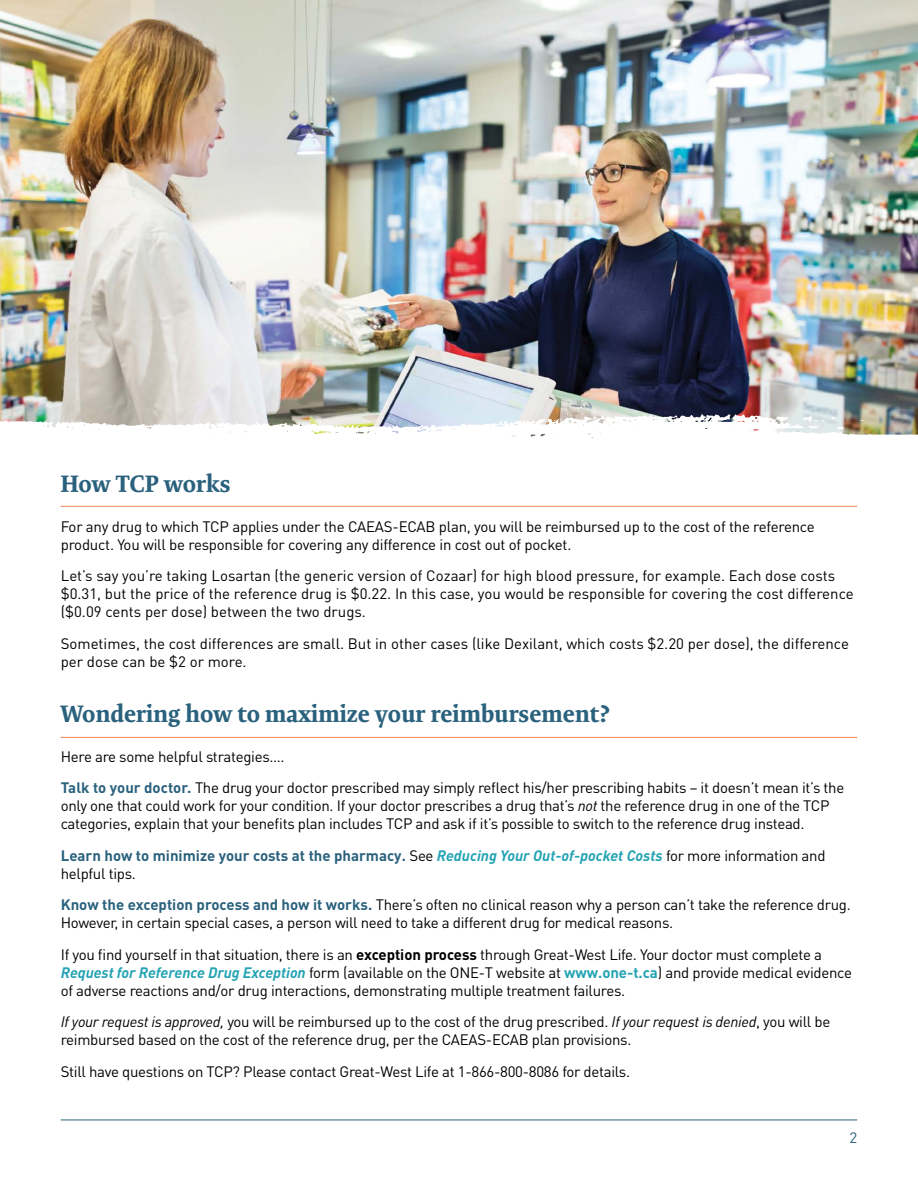
<style>
.page{position:relative;width:918px;height:1188px;background:#fff}
.page>*{position:absolute;margin:0;border:0;box-sizing:border-box;transform-origin:0 0}
.t1{font:700 24px "Expo Serif Pro";color:#2a617d}
.t2{font:15px/18px "DINOT";letter-spacing:-.02em;color:#000}
.t3{font:15px/18px "DINOT";color:#000}
.t4{font:700 15px/18px "DINOT";color:#2a617d}
.t5{font:15px "DINOT";color:#2a617d}
.s1{font-weight:700;color:#2a617d}
.s2{font-style:italic}
.s3{font-weight:400;color:#000}
.s4{font-style:italic;color:#23a3b3}
.s5{font-weight:700}
.s6{font-weight:700;font-style:italic;color:#23a3b3}
.s7{font-weight:700;color:#23a3b3}
</style>
<div class="page">
<img style="left:0;top:0;width:918px;height:403px">
<img style="left:0;top:403px;width:918px;height:36px">
<svg style="left:837px;top:426px;width:7px;height:4px"></svg>
<svg style="left:554px;top:419px;width:8px;height:2px"></svg>
<svg style="left:831px;top:416px;width:7px;height:4px"></svg>
<svg style="left:803px;top:416px;width:21px;height:13px"></svg>
<hr style="left:61px;top:506px;width:796px;height:1px;background:#f28651">
<hr style="left:61px;top:737px;width:796px;height:1px;background:#f28651">
<hr style="left:61px;top:1120px;width:796px;height:1px;background:#2a617d">
<p class="t1" style="left:61px;top:469px;width:171px">How TCP works</p>
<p class="t2" style="left:61px;top:517px;width:756px">For any drug to which TCP applies under the CAEAS-ECAB plan, you will be reimbursed up to the cost of the reference product. You will be responsible for covering any difference in cost out of pocket.</p>
<p class="t3" style="left:61px;top:566px;width:794px">Let’s say you’re taking Losartan (the generic version of Cozaar) for high blood pressure, for example. Each dose costs $0.31, but the price of the reference drug is $0.22. In this case, you would be responsible for covering the cost difference ($0.09 cents per dose) between the two drugs.</p>
<p class="t3" style="left:61px;top:634px;width:790px">Sometimes, the cost differences are small. But in other cases (like Dexilant, which costs $2.20 per dose), the difference per dose can be $2 or more.</p>
<p class="t1" style="left:61px;top:699px;width:551px">Wondering how to maximize your reimbursement?</p>
<p class="t2" style="left:61px;top:747px;width:225px">Here are some helpful strategies….</p>
<p class="t2" style="left:61px;top:778px;width:785px"><span class="s1">Talk to your doctor.</span> The drug your doctor prescribed may simply reflect his/her prescribing habits – it doesn’t mean it’s the only one that could work for your condition. If your doctor prescribes a drug that’s <span class="s2">not</span> the reference drug in one of the TCP categories, explain that your benefits plan includes TCP and ask if it’s possible to switch to the reference drug instead.</p>
<p class="t4" style="left:61px;top:846px;width:766px">Learn how to minimize your costs at the pharmacy. <span class="s3">See</span> <span class="s4">Reducing Your Out-of-pocket Costs</span> <span class="s3">for more information and helpful tips.</span></p>
<p class="t2" style="left:61px;top:895px;width:791px"><span class="s1">Know the exception process and how it works.</span> There’s often no clinical reason why a person can’t take the reference drug.<br>However, in certain special cases, a person will need to take a different drug for medical reasons.</p>
<p class="t2" style="left:61px;top:945px;width:793px">If you find yourself in that situation, there is an <span class="s5">exception process</span> through Great-West Life. Your doctor must complete a<br><span class="s6">Request for Reference Drug Exception</span> form (available on the ONE-T website at <span class="s7">www.one-t.ca</span>) and provide medical evidence of adverse reactions and/or drug interactions, demonstrating multiple treatment failures.</p>
<p class="t2" style="left:61px;top:1012px;width:771px"><span class="s2">If your request is approved,</span> you will be reimbursed up to the cost of the drug prescribed. <span class="s2">If your request is denied</span>, you will be reimbursed based on the cost of the reference drug, per the CAEAS-ECAB plan provisions.</p>
<p class="t2" style="left:61px;top:1062px;width:571px">Still have questions on TCP? Please contact Great-West Life at 1-866-800-8086 for details.</p>
<p class="t5" style="left:849px;top:1128px;width:9px">2</p>
</div>
